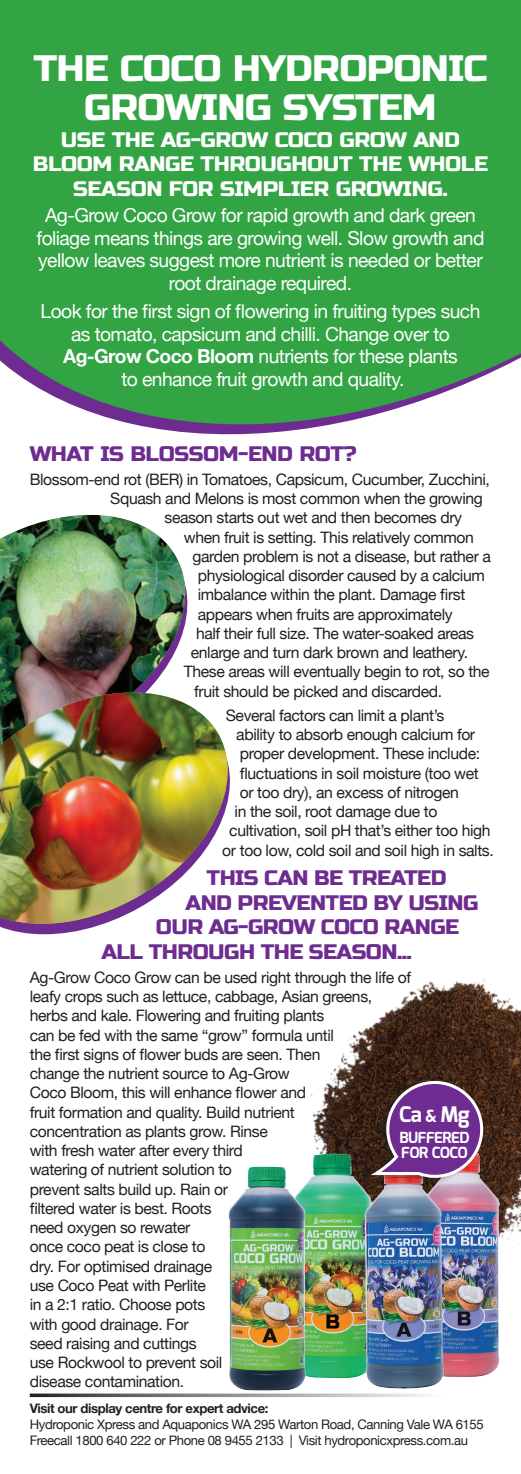
<style>
.page{position:relative;width:521px;height:1474px;background:#fff}
.page>*{position:absolute;margin:0;border:0;box-sizing:border-box;transform-origin:0 0}
.t1{font:36.75px/38.5px "Russo One";letter-spacing:-.02em;color:#fff;text-align:center;scale:1.05 1}
.t2{font:700 21.35px "Exo";color:#fff}
.Main_Copy{font:21px "Russo One";letter-spacing:-.025em;color:#6e2c91;scale:1.05 1}
.t3{font:21px/24.5px "Russo One";letter-spacing:-.02em;color:#fff;text-align:center;scale:1.05 1}
.Main_Copy-2{font:19.25px/22.8px "Helvetica Neue";letter-spacing:-.03em;color:#fff;text-align:center}
.Main_Copy-3{font:15.75px/19.2px "Helvetica Neue";letter-spacing:-.025em;color:#231f20}
.t4{font:700 15.22px "Exo";letter-spacing:-.03em;color:#fff}
.Main_Copy-4{font:13.12px/15.8px "Helvetica Neue";letter-spacing:-.03em;color:#231f20}
.s1{font-weight:700}
.s2{font-size:16.8px}
</style>
<div class="page">
<img style="left:310px;top:977px;width:211px;height:267px">
<svg style="left:0;top:0;width:521px;height:435px;fill:#32a443"></svg>
<img style="left:0;top:515px;width:188px;height:163px">
<svg style="left:0;top:678px;width:159px;height:257px"></svg>
<img style="left:0;top:692px;width:230px;height:238px">
<img style="left:448px;top:1142px;width:59px;height:235px">
<img style="left:310px;top:1145px;width:51px;height:234px">
<img style="left:218px;top:1156px;width:93px;height:240px">
<img style="left:359px;top:1155px;width:89px;height:242px">
<div style="left:361px;top:1075px;width:123px;height:108px;background:#231f20;opacity:.55"></div>
<svg style="left:365px;top:1079px;width:120px;height:100px"></svg>
<p class="t1" style="left:33px;top:50px;width:434px">THE COCO HYDROPONIC<br>GROWING SYSTEM</p>
<p class="t3" style="left:33px;top:128px;width:435px">USE THE AG-GROW COCO GROW AND<br>BLOOM RANGE THROUGHOUT THE WHOLE<br>SEASON FOR SIMPLIER GROWING.</p>
<p class="Main_Copy-2" style="left:37px;top:205px;width:449px">Ag-Grow Coco Grow for rapid growth and dark green foliage means things are growing well. Slow growth and yellow leaves suggest more nutrient is needed or better root drainage required.</p>
<p class="Main_Copy-2" style="left:41px;top:301px;width:441px">Look for the first sign of flowering in fruiting types such as tomato, capsicum and chilli. Change over to <span class="s1">Ag-Grow Coco Bloom</span> nutrients for these plants<br>to enhance fruit growth and quality.</p>
<p class="Main_Copy" style="left:30px;top:441px;width:313px">WHAT IS BLOSSOM-END ROT?</p>
<p class="Main_Copy-3" style="left:30px;top:470px;width:462px">Blossom-end rot (BER) in Tomatoes, Capsicum, Cucumber, Zucchini,</p>
<p class="Main_Copy-3" style="left:110px;top:489px;width:374px">Squash and Melons is most common when the growing</p>
<p class="Main_Copy-3" style="left:165px;top:509px;width:299px">season starts out wet and then becomes dry</p>
<p class="Main_Copy-3" style="left:184px;top:528px;width:292px">when fruit is setting. This relatively common</p>
<p class="Main_Copy-3" style="left:193px;top:547px;width:300px">garden problem is not a disease, but rather a</p>
<p class="Main_Copy-3" style="left:198px;top:566px;width:288px">physiological disorder caused by a calcium</p>
<p class="Main_Copy-3" style="left:198px;top:586px;width:269px">imbalance within the plant. Damage first</p>
<p class="Main_Copy-3" style="left:198px;top:605px;width:256px">appears when fruits are approximately</p>
<p class="Main_Copy-3" style="left:196px;top:624px;width:279px">half their full size. The water-soaked areas</p>
<p class="Main_Copy-3" style="left:191px;top:643px;width:279px">enlarge and turn dark brown and leathery.</p>
<p class="Main_Copy-3" style="left:184px;top:663px;width:307px">These areas will eventually begin to rot, so the</p>
<p class="Main_Copy-3" style="left:194px;top:682px;width:249px">fruit should be picked and discarded.</p>
<p class="Main_Copy-3" style="left:226px;top:706px;width:220px">Several factors can limit a plant’s</p>
<p class="Main_Copy-3" style="left:236px;top:725px;width:240px">ability to absorb enough calcium for</p>
<p class="Main_Copy-3" style="left:240px;top:745px;width:242px">proper development. These include:</p>
<p class="Main_Copy-3" style="left:240px;top:764px;width:241px">fluctuations in soil moisture (too wet</p>
<p class="Main_Copy-3" style="left:240px;top:783px;width:221px">or too dry), an excess of nitrogen</p>
<p class="Main_Copy-3" style="left:235px;top:802px;width:204px">in the soil, root damage due to</p>
<p class="Main_Copy-3" style="left:229px;top:822px;width:263px">cultivation, soil pH that’s either too high</p>
<p class="Main_Copy-3" style="left:222px;top:841px;width:273px">or too low, cold soil and soil high in salts.</p>
<p class="Main_Copy" style="left:207px;top:865px;width:230px">THIS CAN BE TREATED</p>
<p class="Main_Copy" style="left:186px;top:890px;width:280px">AND PREVENTED BY USING</p>
<p class="Main_Copy" style="left:156px;top:914px;width:290px">OUR AG-GROW COCO RANGE</p>
<p class="Main_Copy" style="left:102px;top:939px;width:297px">ALL THROUGH THE SEASON...</p>
<p class="Main_Copy-3" style="left:30px;top:968px;width:383px">Ag-Grow Coco Grow can be used right through the life of leafy crops such as lettuce, cabbage, Asian greens, herbs and kale. Flowering and fruiting plants<br>can be fed with the same “grow” formula until<br>the first signs of flower buds are seen. Then<br>change the nutrient source to Ag-Grow<br>Coco Bloom, this will enhance flower and<br>fruit formation and quality. Build nutrient<br>concentration as plants grow. Rinse<br>with fresh water after every third<br>watering of nutrient solution to<br>prevent salts build up. Rain or<br>filtered water is best. Roots<br>need oxygen so rewater<br>once coco peat is close to<br>dry. For optimised drainage<br>use Coco Peat with Perlite<br>in a 2:1 ratio. Choose pots<br>with good drainage. For<br>seed raising and cuttings<br>use Rockwool to prevent soil<br>disease contamination.</p>
<p class="t2" style="left:399px;top:1100px;width:72px">Ca <span class="s2">&amp;</span> Mg</p>
<p class="t4" style="left:399px;top:1127px;width:72px">BUFFERED</p>
<p class="t4" style="left:401px;top:1142px;width:68px">FOR COCO</p>
<p class="Main_Copy-4" style="left:30px;top:1401px;width:455px"><span class="s1">Visit our display centre for expert advice:<br></span>Hydroponic Xpress and Aquaponics WA 295 Warton Road, Canning Vale WA 6155</p>
<p class="Main_Copy-4" style="left:30px;top:1432px;width:440px">Freecall 1800 640 222 or Phone 08 9455 2133 | Visit hydroponicxpress.com.au</p>
</div>
